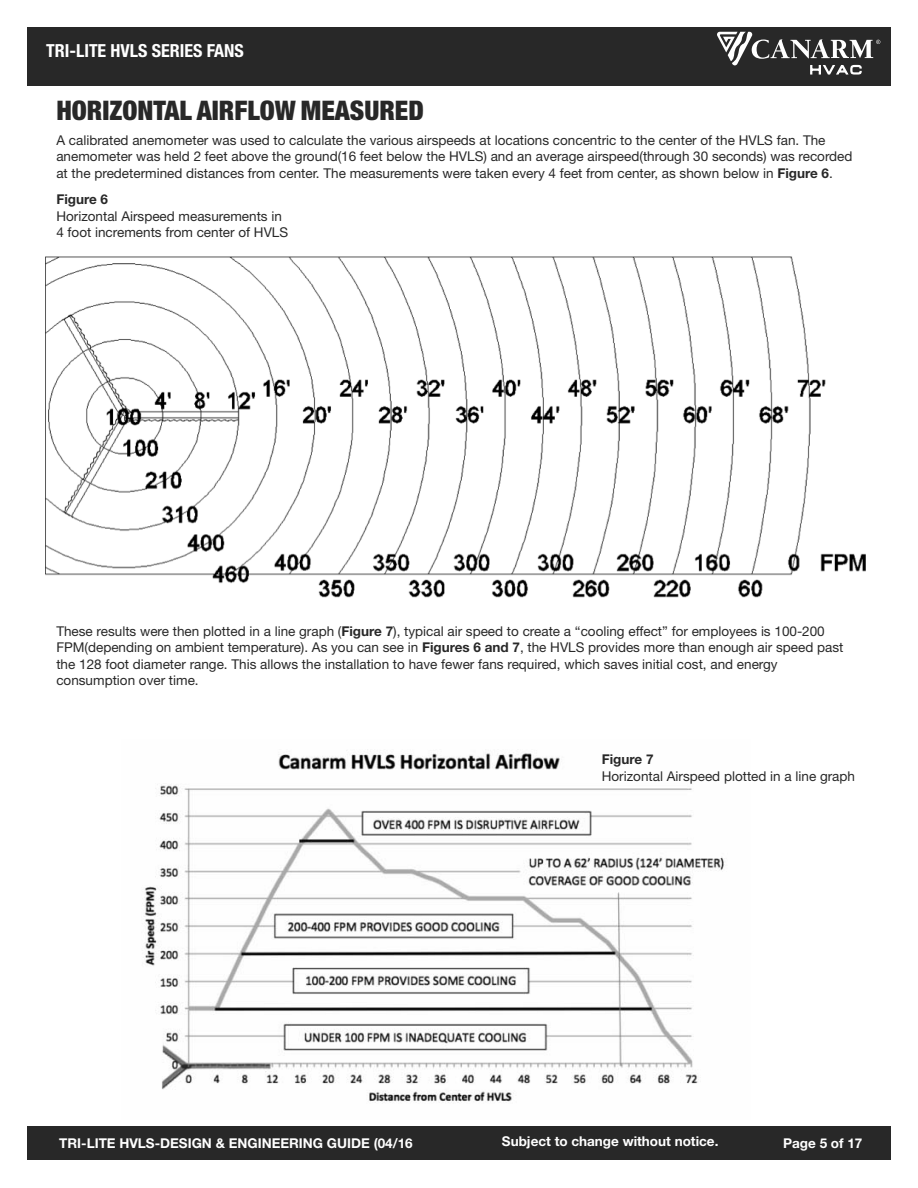
<style>
.page{position:relative;width:918px;height:1188px;background:#fff}
.page>*{position:absolute;margin:0;border:0;box-sizing:border-box;transform-origin:0 0}
.t1{font:900 condensed 27px "Helvetica Neue";color:#282828}
.t2{font:700 condensed 18px "Helvetica Neue";color:#fff}
.t3{font:13.5px/16.5px "Helvetica Neue";color:#282828}
.t4{font:700 13.5px "Helvetica Neue";color:#fff}
.t5{font:700 13.5px "Helvetica Neue";color:#282828}
.s1{font-weight:700}
</style>
<div class="page">
<img style="left:144px;top:749px;width:580px;height:354px">
<img style="left:45px;top:256px;width:821px;height:342px">
<div style="left:27px;top:1126px;width:864px;height:34px;background:#282828"></div>
<div style="left:27px;top:27px;width:864px;height:59px;background:#282828"></div>
<svg style="left:717px;top:32px;width:163px;height:43px"></svg>
<h2 class="t2" style="left:46px;top:40px;width:199px">TRI-LITE HVLS SERIES FANS</h2>
<h1 class="t1" style="left:56px;top:95px;width:369px">HORIZONTAL AIRFLOW MEASURED</h1>
<p class="t3" style="left:56px;top:133px;width:798px">A calibrated anemometer was used to calculate the various airspeeds at locations concentric to the center of the HVLS fan. The anemometer was held 2 feet above the ground(16 feet below the HVLS) and an average airspeed(through 30 seconds) was recorded at the predetermined distances from center. The measurements were taken every 4 feet from center, as shown below in <span class="s1">Figure 6</span>.</p>
<p class="t5" style="left:56px;top:194px;width:53px">Figure 6</p>
<p class="t3" style="left:56px;top:209px;width:233px">Horizontal Airspeed measurements in<br>4 foot increments from center of HVLS</p>
<p class="t3" style="left:56px;top:624px;width:788px">These results were then plotted in a line graph (<span class="s1">Figure 7</span>), typical air speed to create a “cooling effect” for employees is 100-200<br>FPM(depending on ambient temperature). As you can see in <span class="s1">Figures 6 and 7</span>, the HVLS provides more than enough air speed past the 128 foot diameter range. This allows the installation to have fewer fans required, which saves initial cost, and energy consumption over time.</p>
<p class="t5" style="left:602px;top:755px;width:53px">Figure 7</p>
<p class="t3" style="left:602px;top:769px;width:255px">Horizontal Airspeed plotted in a line graph</p>
<p class="t4" style="left:59px;top:1138px;width:355px">TRI-LITE HVLS-DESIGN &amp; ENGINEERING GUIDE (04/16</p>
<p class="t4" style="left:502px;top:1137px;width:218px">Subject to change without notice.</p>
<p class="t4" style="left:783px;top:1138px;width:81px">Page 5 of 17</p>
</div>
